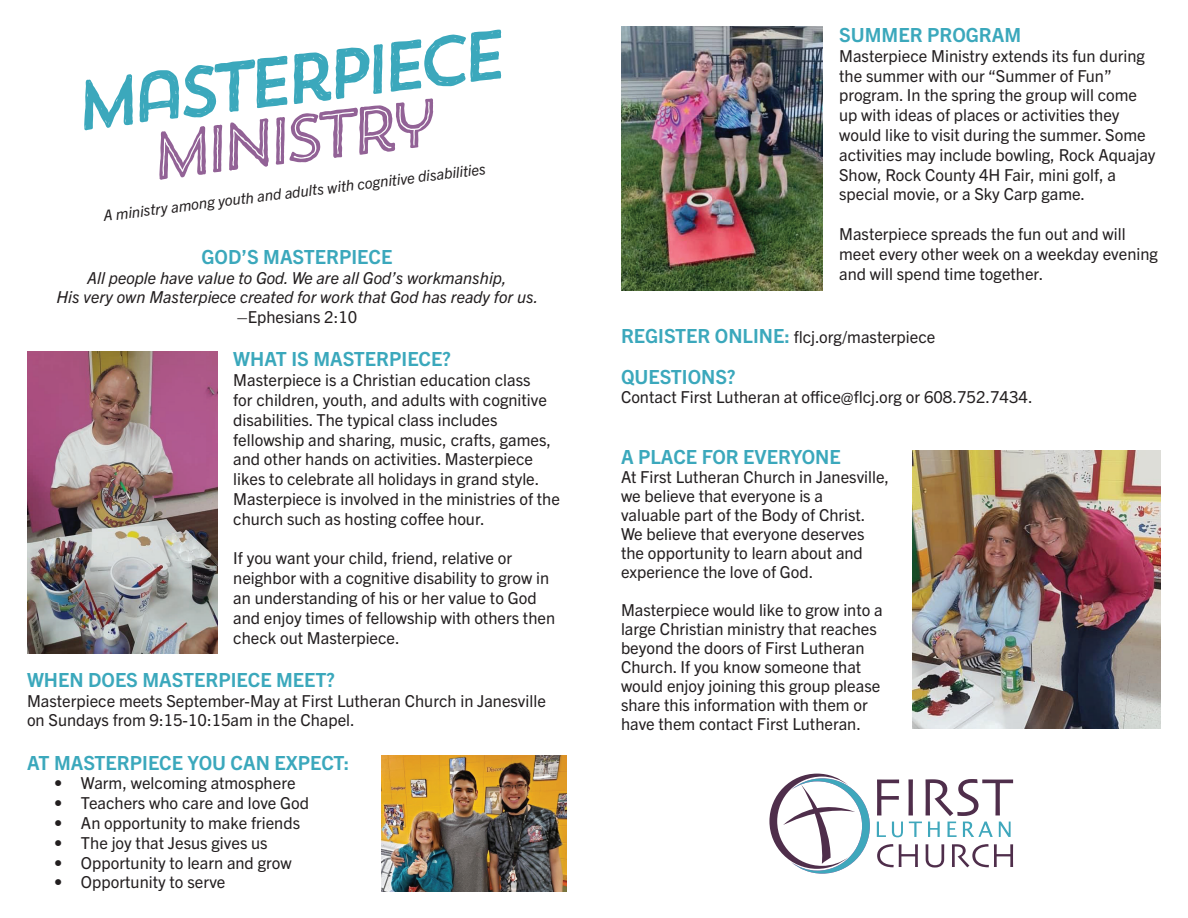
<style>
.page{position:relative;width:1188px;height:918px;background:#fff}
.page>*{position:absolute;margin:0;border:0;box-sizing:border-box;transform-origin:0 0}
.t1{font:italic 69px "Trend HM Sans One";color:#3ba8bc;scale:.95 1}
.t2{font:italic 66px "Trend HM Sans Five";color:#926296;scale:.95 1}
.t3{font:700 19.5px "Trade Gothic Next LT Pro";color:#3ba8bc}
.t4{font:16.5px/19.8px "Trade Gothic Next LT Pro";color:#231f20}
.t5{font:italic 16.5px/19.8px "Trade Gothic Next LT Pro";color:#231f20;text-align:center}
.t6{font:italic 15px "Trade Gothic Next LT Pro";color:#231f20}
.s1{font-weight:700;font-size:19.5px;color:#3ba8bc}
</style>
<div class="page">
<img style="left:27px;top:352px;width:190px;height:301px">
<img style="left:382px;top:756px;width:185px;height:136px">
<img style="left:621px;top:27px;width:202px;height:263px">
<img style="left:913px;top:450px;width:248px;height:279px">
<svg style="left:769px;top:774px;width:101px;height:100px"></svg>
<svg style="left:877px;top:780px;width:22px;height:35px"></svg>
<svg style="left:908px;top:779px;width:5px;height:36px"></svg>
<svg style="left:926px;top:779px;width:87px;height:37px"></svg>
<svg style="left:877px;top:844px;width:41px;height:23px"></svg>
<svg style="left:926px;top:844px;width:18px;height:24px"></svg>
<svg style="left:952px;top:844px;width:61px;height:23px"></svg>
<svg style="left:877px;top:822px;width:9px;height:15px"></svg>
<svg style="left:892px;top:822px;width:11px;height:15px"></svg>
<svg style="left:909px;top:822px;width:13px;height:15px"></svg>
<svg style="left:928px;top:822px;width:12px;height:15px"></svg>
<svg style="left:948px;top:822px;width:9px;height:15px"></svg>
<svg style="left:963px;top:822px;width:30px;height:15px"></svg>
<svg style="left:999px;top:822px;width:12px;height:15px"></svg>
<h1 class="t1" style="left:68px;top:67px;width:460px;rotate:-7deg">masterpiece</h1>
<h2 class="t2" style="left:143px;top:115px;width:306px;rotate:-7deg">ministry</h2>
<p class="t6" style="left:102px;top:205px;width:387px;rotate:-7deg">A ministry among youth and adults with cognitive disabilities</p>
<p class="t3" style="left:202px;top:243px;width:192px">GOD’S MASTERPIECE</p>
<p class="t5" style="left:56px;top:267px;width:484px">All people have value to God. We are all God’s workmanship,<br>His very own Masterpiece created for work that God has ready for us.</p>
<p class="t4" style="left:237px;top:306px;width:122px">–Ephesians 2:10</p>
<p class="t3" style="left:233px;top:346px;width:219px">WHAT IS MASTERPIECE?</p>
<p class="t4" style="left:233px;top:369px;width:328px">Masterpiece is a Christian education class<br>for children, youth, and adults with cognitive disabilities. The typical class includes fellowship and sharing, music, crafts, games, and other hands on activities. Masterpiece likes to celebrate all holidays in grand style.<br>Masterpiece is involved in the ministries of the church such as hosting coffee hour.</p>
<p class="t4" style="left:233px;top:547px;width:323px">If you want your child, friend, relative or neighbor with a cognitive disability to grow in an understanding of his or her value to God and enjoy times of fellowship with others then check out Masterpiece.</p>
<p class="t3" style="left:27px;top:666px;width:310px">WHEN DOES MASTERPIECE MEET?</p>
<p class="t4" style="left:27px;top:690px;width:520px">Masterpiece meets September-May at First Lutheran Church in Janesville on Sundays from 9:15-10:15am in the Chapel.</p>
<p class="t3" style="left:27px;top:749px;width:324px">AT MASTERPIECE YOU CAN EXPECT:</p>
<p class="t4" style="left:54px;top:772px;width:243px">• Warm, welcoming atmosphere</p>
<p class="t4" style="left:54px;top:792px;width:257px">• Teachers who care and love God</p>
<p class="t4" style="left:54px;top:812px;width:248px">• An opportunity to make friends</p>
<p class="t4" style="left:54px;top:832px;width:215px">• The joy that Jesus gives us</p>
<p class="t4" style="left:54px;top:852px;width:239px">• Opportunity to learn and grow</p>
<p class="t4" style="left:54px;top:871px;width:173px">• Opportunity to serve</p>
<p class="t3" style="left:839px;top:21px;width:184px">SUMMER PROGRAM</p>
<p class="t4" style="left:839px;top:45px;width:318px">Masterpiece Ministry extends its fun during the summer with our “Summer of Fun” program. In the spring the group will come up with ideas of places or activities they would like to visit during the summer. Some activities may include bowling, Rock Aquajay Show, Rock County 4H Fair, mini golf, a special movie, or a Sky Carp game.</p>
<p class="t4" style="left:839px;top:223px;width:320px">Masterpiece spreads the fun out and will meet every other week on a weekday evening and will spend time together.</p>
<p class="t4" style="left:621px;top:326px;width:316px"><span class="s1">REGISTER ONLINE:</span> flcj.org/masterpiece</p>
<p class="t3" style="left:621px;top:363px;width:116px">QUESTIONS?</p>
<p class="t4" style="left:621px;top:386px;width:413px">Contact First Lutheran at office@flcj.org or 608.752.7434.</p>
<p class="t3" style="left:621px;top:444px;width:221px">A PLACE FOR EVERYONE</p>
<p class="t4" style="left:621px;top:467px;width:270px;line-height:18.9px">At First Lutheran Church in Janesville, we believe that everyone is a<br>valuable part of the Body of Christ.<br>We believe that everyone deserves the opportunity to learn about and experience the love of God.</p>
<p class="t4" style="left:621px;top:600px;width:263px;line-height:18.9px">Masterpiece would like to grow into a large Christian ministry that reaches beyond the doors of First Lutheran Church. If you know someone that would enjoy joining this group please share this information with them or have them contact First Lutheran.</p>
</div>
